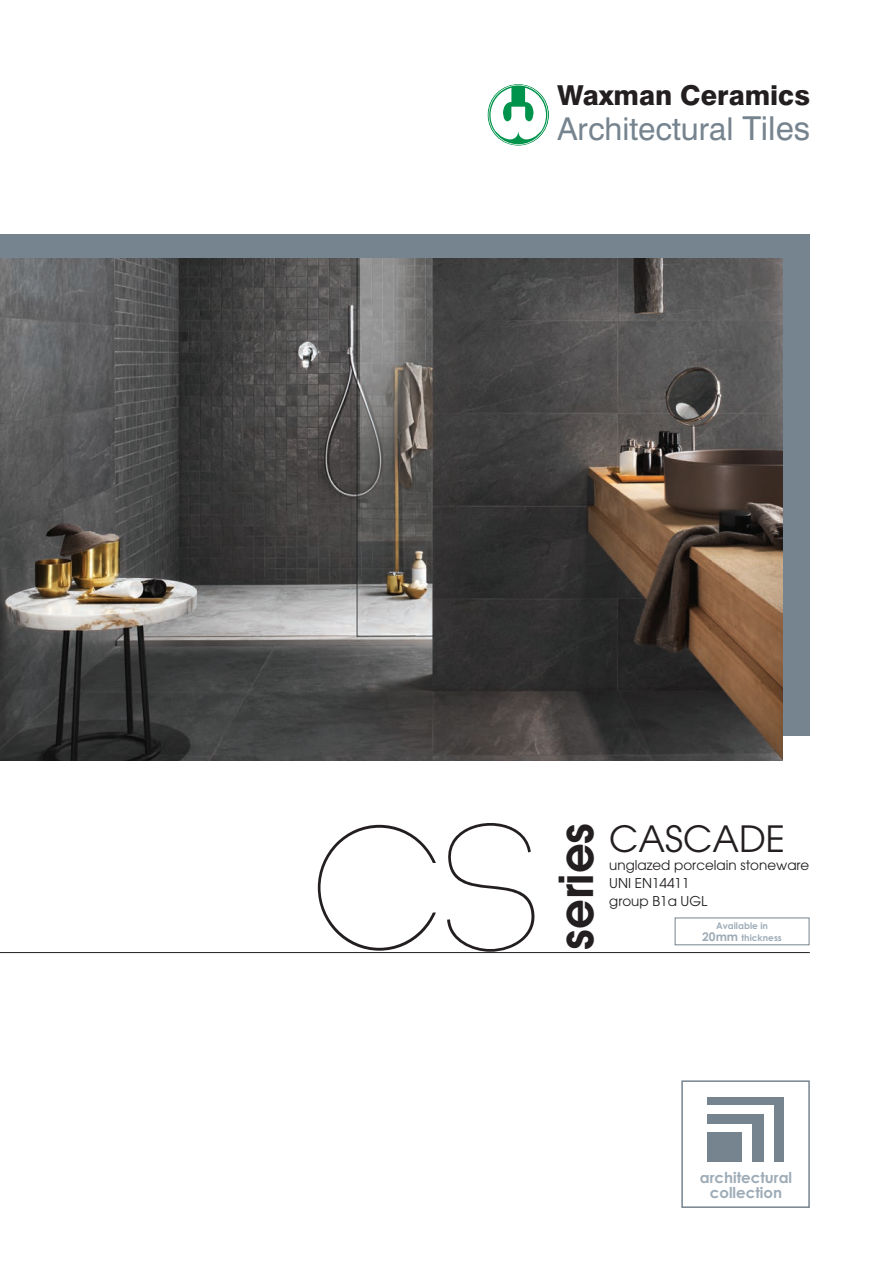
<style>
.page{position:relative;width:893px;height:1263px;background:#fff}
.page>*{position:absolute;margin:0;border:0;box-sizing:border-box;transform-origin:0 0}
.t1{font:300 180px "Code";color:#231f20}
.t2{font:600 46.5px "Avant Garde";color:#231f20}
.t3{font:36px "Avant Garde";color:#231f20}
.t4{font:31.5px "Swiss 721 BT";color:#76848f}
.t5{font:800 27.45px "Swiss 721 BT";color:#231f20}
.t6{font:700 15px/15px "Century Gothic";color:#9eacb7;text-align:center}
.t7{font:13.5px/18px "Avant Garde";color:#231f20}
.t8{font:700 9px/12px "Century Gothic";color:#9eacb7;text-align:center}
.s1{font-size:33px}
.s2{font-size:12px}
</style>
<div class="page">
<hr style="left:0;top:952px;width:810px;height:1px;background:#231f20">
<div style="left:0;top:234px;width:810px;height:501px;background:#76848f"></div>
<img style="left:0;top:259px;width:782px;height:501px">
<div style="left:681px;top:1080px;width:129px;height:128px;border:2px solid #76848f"></div>
<div style="left:708px;top:1097px;width:76px;height:65px;background:#76848f"></div>
<div style="left:707px;top:1105px;width:67px;height:57px;background:#fff"></div>
<div style="left:707px;top:1114px;width:56px;height:48px;background:#76848f"></div>
<div style="left:705px;top:1124px;width:47px;height:40px;background:#fff"></div>
<div style="left:707px;top:1132px;width:35px;height:30px;background:#76848f"></div>
<svg style="left:487px;top:84px;width:62px;height:62px"></svg>
<div style="left:675px;top:917px;width:134px;height:28px;border:1px solid #76848f"></div>
<h3 class="t5" style="left:557px;top:86px;width:254px">Waxman Ceramics</h3>
<h3 class="t4" style="left:557px;top:118px;width:254px">Architectural <span class="s1">Tiles</span></h3>
<h1 class="t1" style="left:313px;top:783px;width:228px">CS</h1>
<h2 class="t2" style="left:559px;top:950px;width:128px;rotate:-90deg">series</h2>
<h3 class="t3" style="left:609px;top:825px;width:177px">CASCADE</h3>
<p class="t7" style="left:609px;top:857px;width:202px">unglazed porcelain stoneware<br>UNI EN14411<br>g roup B1a UGL</p>
<p class="t8" style="left:702px;top:920px;width:81px">Available in<br><span class="s2">20mm</span> thickness</p>
<p class="t6" style="left:700px;top:1171px;width:94px">architectural collection</p>
</div>
